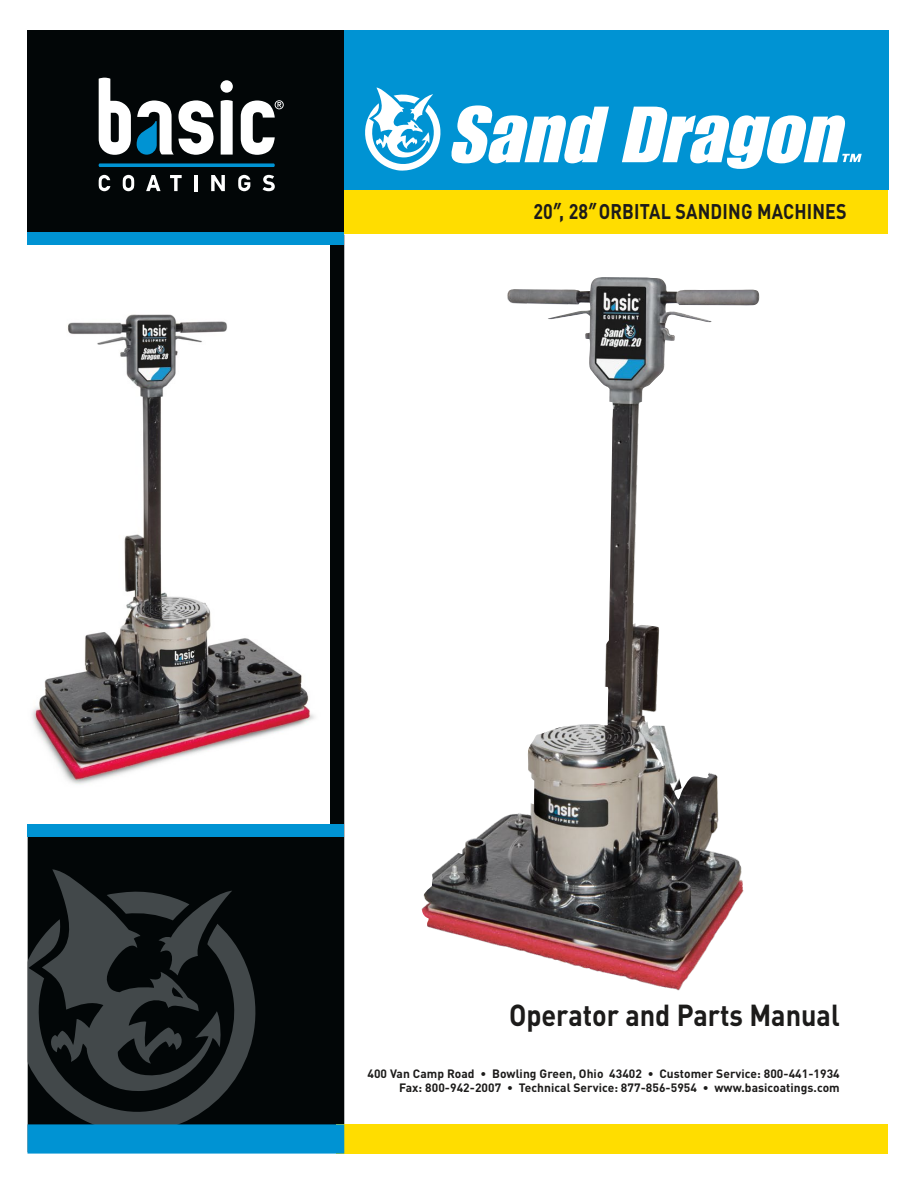
<style>
.page{position:relative;width:918px;height:1188px;background:#fff}
.page>*{position:absolute;margin:0;border:0;box-sizing:border-box;transform-origin:0 0}
.t1{font:italic 77.85px "Impact";color:#fff;scale:1.05 1}
.t2{font:700 30px "DIN";color:#1c1b1a;scale:.9 1}
.t3{font:700 21px "DIN";letter-spacing:.01em;color:#1c1b1a;scale:.85 1}
.t4{font:700 12px/14.4px "DIN";letter-spacing:.005em;color:#1c1b1a;text-align:right}
.s1{font-family:"Futura";font-weight:800}
</style>
<div class="page">
<div style="left:336px;top:186px;width:552px;height:47px;background:#fd0"></div>
<div style="left:344px;top:30px;width:544px;height:159px;background:#0093d3"></div>
<div style="left:28px;top:235px;width:316px;height:917px;background:#020607"></div>
<svg style="left:28px;top:938px;width:228px;height:186px"></svg>
<svg style="left:42px;top:869px;width:190px;height:222px"></svg>
<div style="left:28px;top:30px;width:316px;height:205px;background:#020607"></div>
<svg style="left:842px;top:154px;width:20px;height:8px"></svg>
<svg style="left:365px;top:88px;width:76px;height:83px"></svg>
<img style="left:421px;top:279px;width:274px;height:712px">
<div style="left:26px;top:235px;width:304px;height:599px;background:#fff"></div>
<img style="left:31px;top:314px;width:284px;height:471px">
<div style="left:28px;top:824px;width:316px;height:12px;background:#0093d3"></div>
<svg style="left:99px;top:175px;width:11px;height:16px"></svg>
<svg style="left:123px;top:175px;width:11px;height:16px"></svg>
<svg style="left:146px;top:175px;width:15px;height:16px"></svg>
<svg style="left:170px;top:175px;width:12px;height:16px"></svg>
<hr style="left:194px;top:175px;width:4px;height:16px;background:#fff">
<svg style="left:211px;top:175px;width:14px;height:16px"></svg>
<svg style="left:238px;top:175px;width:12px;height:16px"></svg>
<svg style="left:263px;top:175px;width:12px;height:16px"></svg>
<svg style="left:99px;top:163px;width:176px;height:4px"></svg>
<svg style="left:99px;top:78px;width:32px;height:77px"></svg>
<div style="left:220px;top:80px;width:13px;height:13px;background:#fff;border-radius:50%"></div>
<svg style="left:221px;top:100px;width:12px;height:55px"></svg>
<svg style="left:137px;top:100px;width:77px;height:55px"></svg>
<svg style="left:241px;top:100px;width:43px;height:55px"></svg>
<div style="left:337px;top:1124px;width:551px;height:30px;background:#fd0"></div>
<div style="left:28px;top:233px;width:316px;height:12px;background:#0093d3"></div>
<div style="left:28px;top:1124px;width:316px;height:30px;background:#0093d3"></div>
<h1 class="t1" style="left:448px;top:89px;width:392px">Sand Dragon</h1>
<h3 class="t3" style="left:533px;top:198px;width:370px">20<span class="s1">”</span>, 28<span class="s1">”</span> ORBITAL SANDING MACHINES</h3>
<h2 class="t2" style="left:509px;top:996px;width:369px">Operator and Parts Manual</h2>
<p class="t4" style="left:367px;top:1066px;width:474px">400 Van Camp Road • Bowling Green, Ohio 43402 • Customer Service: 800-441-1934<br>Fax: 800-942-2007 • Technical Service: 877-856-5954 • www.basicoatings.com</p>
</div>
